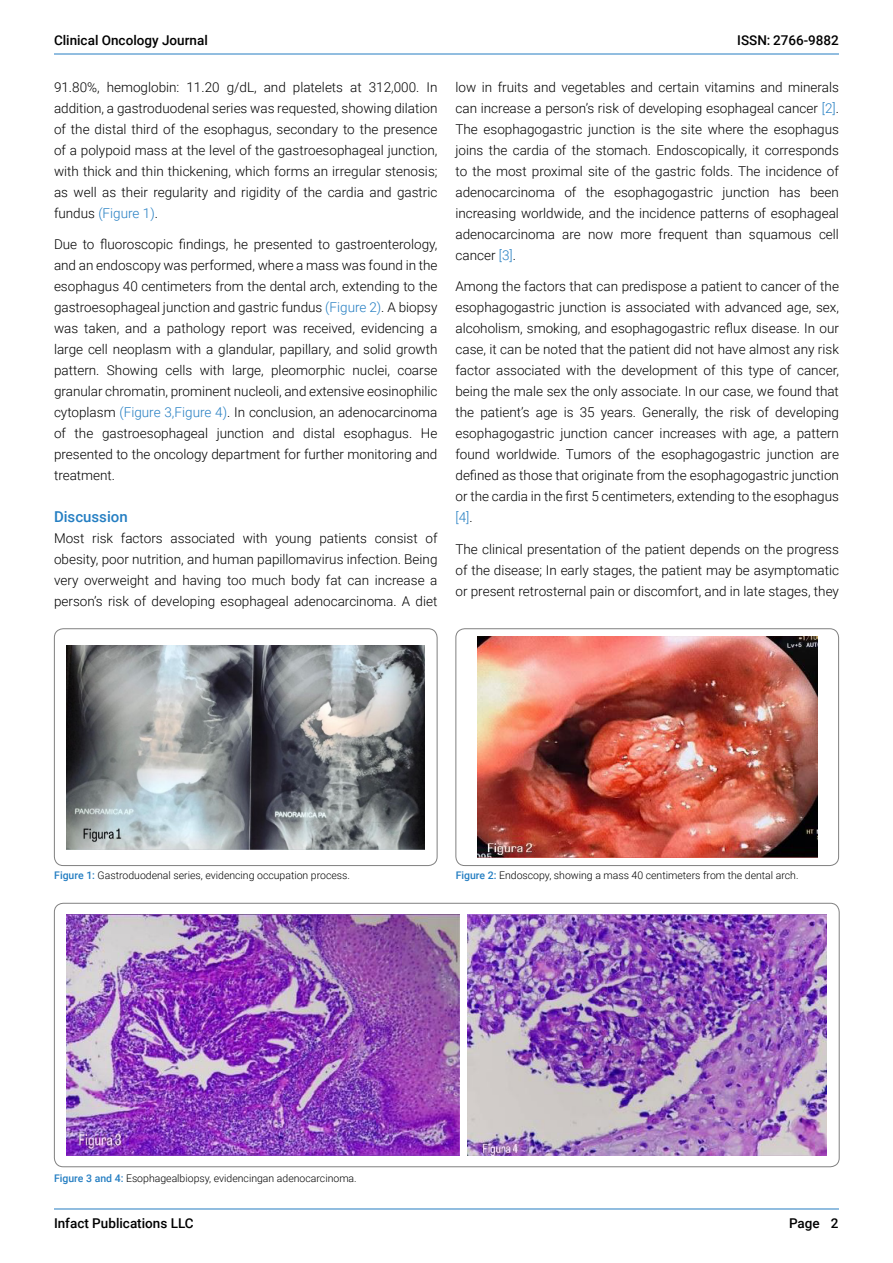
<style>
.page{position:relative;width:893px;height:1263px;background:#fff}
.page>*{position:absolute;margin:0;border:0;box-sizing:border-box;transform-origin:0 0}
.t1{font:500 15px "Roboto";color:#247ec2}
.t2{font:300 13.5px/21px "Roboto";color:#000;text-align:justify}
.t3{font:500 13.5px "Roboto";color:#000}
.t4{font:300 10.5px "Roboto";color:#000}
.s1{color:#247ec2}
.s2{font-weight:500;color:#247ec2}
</style>
<div class="page">
<div style="left:54px;top:628px;width:383px;height:238px;border:1px solid #808080;border-radius:9px"></div>
<img style="left:67px;top:645px;width:358px;height:204px">
<img style="left:477px;top:637px;width:340px;height:220px">
<div style="left:455px;top:628px;width:384px;height:238px;border:1px solid #808080;border-radius:9px"></div>
<img style="left:67px;top:914px;width:392px;height:242px">
<img style="left:467px;top:914px;width:360px;height:242px">
<hr style="left:54px;top:54px;width:785px;height:1px;background:#267dc2">
<hr style="left:54px;top:1208px;width:785px;height:1px;background:#267dc2">
<p class="t3" style="left:54px;top:30px;width:155px">Clinical Oncology Journal</p>
<p class="t3" style="left:737px;top:30px;width:103px">ISSN: 2766-9882</p>
<p class="t2" style="left:54px;top:76px;width:385px">91.80%, hemoglobin: 11.20 g/dL, and platelets at 312,000. In addition, a gastroduodenal series was requested, showing dilation of the distal third of the esophagus, secondary to the presence of a polypoid mass at the level of the gastroesophageal junction, with thick and thin thickening, which forms an irregular stenosis; as well as their regularity and rigidity of the cardia and gastric fundus <span class="s1">(Figure 1)</span>.</p>
<p class="t2" style="left:54px;top:233px;width:385px">Due to fluoroscopic findings, he presented to gastroenterology, and an endoscopy was performed, where a mass was found in the esophagus 40 centimeters from the dental arch, extending to the gastroesophageal junction and gastric fundus <span class="s1">(Figure 2)</span>. A biopsy was taken, and a pathology report was received, evidencing a large cell neoplasm with a glandular, papillary, and solid growth pattern. Showing cells with large, pleomorphic nuclei, coarse granular chromatin, prominent nucleoli, and extensive eosinophilic cytoplasm <span class="s1">(Figure 3,Figure 4)</span>. In conclusion, an adenocarcinoma of the gastroesophageal junction and distal esophagus. He presented to the oncology department for further monitoring and treatment.</p>
<p class="t1" style="left:54px;top:506px;width:75px">Discussion</p>
<p class="t2" style="left:54px;top:527px;width:385px">Most risk factors associated with young patients consist of obesity, poor nutrition, and human papillomavirus infection. Being very overweight and having too much body fat can increase a person’s risk of developing esophageal adenocarcinoma. A diet</p>
<p class="t2" style="left:455px;top:76px;width:385px">low in fruits and vegetables and certain vitamins and minerals can increase a person’s risk of developing esophageal cancer <span class="s1">[2]</span>.<br>The esophagogastric junction is the site where the esophagus joins the cardia of the stomach. Endoscopically, it corresponds to the most proximal site of the gastric folds. The incidence of adenocarcinoma of the esophagogastric junction has been increasing worldwide, and the incidence patterns of esophageal adenocarcinoma are now more frequent than squamous cell cancer <span class="s1">[3]</span>.</p>
<p class="t2" style="left:455px;top:275px;width:385px">Among the factors that can predispose a patient to cancer of the esophagogastric junction is associated with advanced age, sex, alcoholism, smoking, and esophagogastric reflux disease. In our case, it can be noted that the patient did not have almost any risk factor associated with the development of this type of cancer, being the male sex the only associate. In our case, we found that the patient’s age is 35 years. Generally, the risk of developing esophagogastric junction cancer increases with age, a pattern found worldwide. Tumors of the esophagogastric junction are defined as those that originate from the esophagogastric junction or the cardia in the first 5 centimeters, extending to the esophagus <span class="s1">[4]</span>.</p>
<p class="t2" style="left:455px;top:538px;width:385px">The clinical presentation of the patient depends on the progress of the disease; In early stages, the patient may be asymptomatic or present retrosternal pain or discomfort, and in late stages, they</p>
<p class="t4" style="left:54px;top:868px;width:297px"><span class="s2">Figure 1:</span> Gastroduodenal series, evidencing occupation process.</p>
<p class="t4" style="left:456px;top:868px;width:344px"><span class="s2">Figure 2:</span> Endoscopy, showing a mass 40 centimeters from the dental arch.</p>
<p class="t4" style="left:54px;top:1170px;width:304px"><span class="s2">Figure 3 and 4:</span> Esophagealbiopsy, evidencingan adenocarcinoma.</p>
<p class="t3" style="left:54px;top:1213px;width:141px">Infact Publications LLC</p>
<p class="t3" style="left:789px;top:1213px;width:51px">Page 2</p>
</div>
